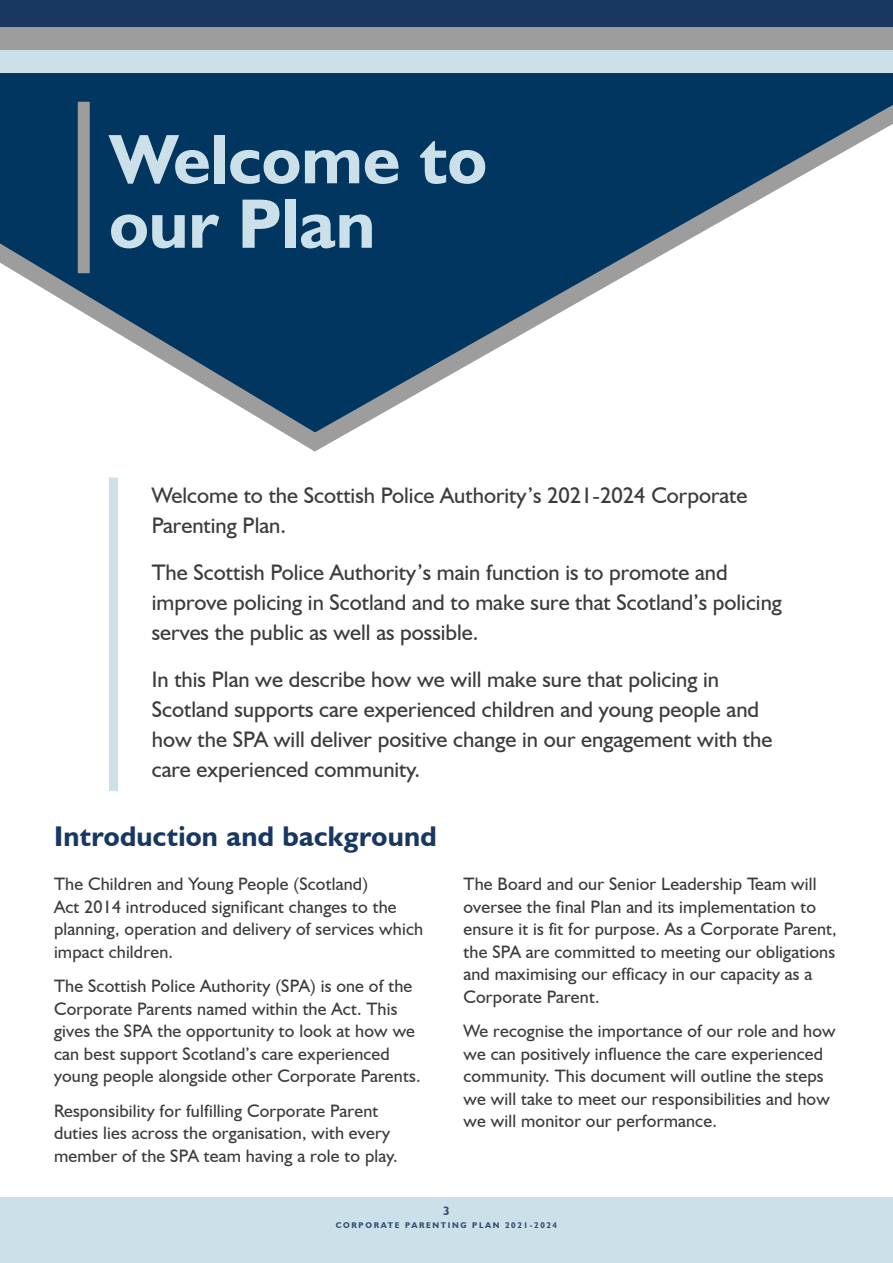
<style>
.page{position:relative;width:893px;height:1263px;background:#fff}
.page>*{position:absolute;margin:0;border:0;box-sizing:border-box;transform-origin:0 0}
.Heading_1tab{font:700 70.5px/64.5px "Humanist 521 BT";color:#cce0e9}
.Heading_2{font:700 28.5px "Humanist 521 BT";letter-spacing:.01em;color:#183861}
.Body_line_L{font:22.5px/30px "Humanist 521 BT";color:#3c3c3b}
.Body{font:18px/22.5px "Humanist 521 BT";letter-spacing:.01em;color:#3c3c3b}
.t1{font:700 12px "Humanist 521 BT";color:#2f4c71}
.t2{font:700 8.25px "Humanist 521 BT";letter-spacing:.2em;color:#2f4c71}
</style>
<div class="page">
<svg style="left:0;top:73px;width:893px;height:379px"></svg>
<div style="left:0;top:1198px;width:893px;height:65px;background:#cce0e9"></div>
<div style="left:0;top:0;width:893px;height:27px;background:#183861"></div>
<div style="left:0;top:27px;width:893px;height:23px;background:#9d9d9d"></div>
<div style="left:0;top:50px;width:893px;height:23px;background:#cce0e9"></div>
<div style="left:78px;top:102px;width:12px;height:171px;background:#9d9d9d"></div>
<div style="left:109px;top:478px;width:9px;height:313px;background:#cce0e9"></div>
<h1 class="Heading_1tab" style="left:109px;top:125px;width:379px">Welcome to our Plan</h1>
<p class="Body_line_L" style="left:152px;top:480px;width:597px">Welcome to the Scottish Police Authority’s 2021-2024 Corporate<br>Parenting Plan.</p>
<p class="Body_line_L" style="left:152px;top:557px;width:632px">The Scottish Police Authority’s main function is to promote and improve policing in Scotland and to make sure that Scotland’s policing serves the public as well as possible.</p>
<p class="Body_line_L" style="left:152px;top:664px;width:622px">In this Plan we describe how we will make sure that policing in Scotland supports care experienced children and young people and how the SPA will deliver positive change in our engagement with the care experienced community.</p>
<h2 class="Heading_2" style="left:54px;top:819px;width:384px">Introduction and background</h2>
<p class="Body" style="left:54px;top:872px;width:371px">The Children and Young People (Scotland)<br>Act 2014 introduced significant changes to the planning, operation and delivery of services which impact children.</p>
<p class="Body" style="left:54px;top:974px;width:366px">The Scottish Police Authority (SPA) is one of the Corporate Parents named within the Act. This gives the SPA the opportunity to look at how we can best support Scotland’s care experienced young people alongside other Corporate Parents.</p>
<p class="Body" style="left:54px;top:1099px;width:343px">Responsibility for fulfilling Corporate Parent duties lies across the organisation, with every member of the SPA team having a role to play.</p>
<p class="Body" style="left:463px;top:872px;width:375px">The Board and our Senior Leadership Team will oversee the final Plan and its implementation to ensure it is fit for purpose. As a Corporate Parent, the SPA are committed to meeting our obligations and maximising our efficacy in our capacity as a Corporate Parent.</p>
<p class="Body" style="left:463px;top:1019px;width:374px">We recognise the importance of our role and how we can positively influence the care experienced community. This document will outline the steps we will take to meet our responsibilities and how we will monitor our performance.</p>
<p class="t1" style="left:443px;top:1203px;width:8px">3</p>
<p class="t2" style="left:336px;top:1220px;width:223px">CORPORATE PARENTING PLAN 2021-2024</p>
</div>
